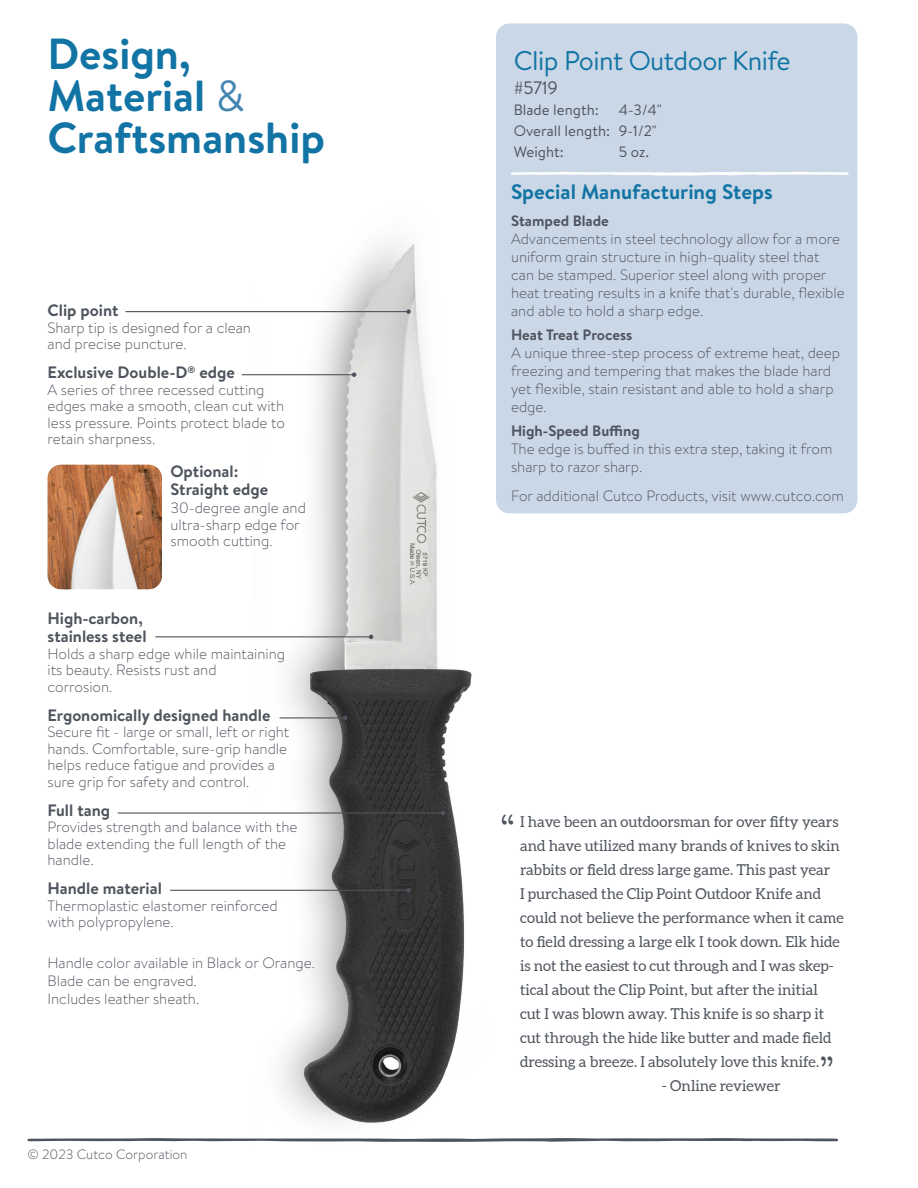
<style>
.page{position:relative;width:918px;height:1188px;background:#fff}
.page>*{position:absolute;margin:0;border:0;box-sizing:border-box;transform-origin:0 0}
.t1{font:700 43.5px "Brandon Text";color:#1274a4}
.t2{font:36px "Brandon Text";color:#4e545d}
.t3{font:27px "Brandon Text";letter-spacing:-.02em;color:#1274a4}
.t4{font:700 21px "Brandon Text";color:#1274a4}
.t5{font:18px "Brandon Text";color:#4e545d}
.t6{font:700 16.5px "Brandon Text";color:#4e545d}
.t7{font:300 15px/18px "Brandon Text";color:#4e545d}
.t8{font:15px/24px "Aleo";color:#4e545d}
.t9{font:15px "Brandon Text";color:#4e545d}
.t10{font:700 15px "Brandon Text";color:#4e545d}
.t11{font:300 13.5px "Brandon Text";color:#4e545d}
.s1{font-weight:400;color:#4586b1}
</style>
<div class="page">
<img style="left:253px;top:243px;width:219px;height:880px">
<hr style="left:126px;top:311px;width:283px;height:1px;background:#4e545d">
<svg style="left:406px;top:309px;width:5px;height:5px"></svg>
<img style="left:48px;top:465px;width:114px;height:124px">
<hr style="left:242px;top:374px;width:112px;height:1px;background:#4e545d">
<svg style="left:352px;top:372px;width:4px;height:5px"></svg>
<hr style="left:155px;top:636px;width:216px;height:1px;background:#4e545d">
<svg style="left:369px;top:635px;width:4px;height:4px"></svg>
<hr style="left:280px;top:717px;width:65px;height:1px;background:#4e545d">
<svg style="left:343px;top:716px;width:4px;height:4px"></svg>
<hr style="left:118px;top:812px;width:325px;height:2px;background:#4e545d">
<svg style="left:441px;top:811px;width:4px;height:4px"></svg>
<hr style="left:170px;top:890px;width:239px;height:1px;background:#4e545d">
<svg style="left:406px;top:888px;width:5px;height:5px"></svg>
<svg style="left:27px;top:1138px;width:811px;height:4px;background:#85898f"></svg>
<div style="left:496px;top:23px;width:361px;height:490px;background:#cad7e7;border-radius:14px"></div>
<svg style="left:511px;top:172px;width:338px;height:4px"></svg>
<p class="t1" style="left:48px;top:24px;width:145px">Design,</p>
<p class="t1" style="left:48px;top:66px;width:199px">Material <span class="s1">&amp;</span></p>
<p class="t1" style="left:48px;top:108px;width:279px">Craftsmanship</p>
<p class="t6" style="left:48px;top:299px;width:73px">Clip point</p>
<p class="t7" style="left:48px;top:318px;width:205px">Sharp tip is designed for a clean</p>
<p class="t7" style="left:48px;top:334px;width:141px">and precise puncture.</p>
<p class="t6" style="left:48px;top:361px;width:189px">Exclusive Double-D<sup>®</sup> edge</p>
<p class="t7" style="left:48px;top:380px;width:219px">A series of three recessed cutting</p>
<p class="t7" style="left:48px;top:396px;width:238px">edges make a smooth, clean cut with</p>
<p class="t7" style="left:48px;top:413px;width:239px">less pressure. Points protect blade to</p>
<p class="t7" style="left:48px;top:429px;width:109px">retain sharpness.</p>
<p class="t6" style="left:171px;top:460px;width:69px">Optional:</p>
<p class="t6" style="left:171px;top:478px;width:99px">Straight edge</p>
<p class="t7" style="left:171px;top:498px;width:137px">30-degree angle and</p>
<p class="t7" style="left:171px;top:515px;width:131px">ultra-sharp edge for</p>
<p class="t7" style="left:171px;top:531px;width:104px">smooth cutting.</p>
<p class="t6" style="left:48px;top:607px;width:97px">High-carbon,</p>
<p class="t6" style="left:48px;top:625px;width:101px">stainless steel</p>
<p class="t7" style="left:48px;top:644px;width:239px">Holds a sharp edge while maintaining</p>
<p class="t7" style="left:48px;top:660px;width:171px">its beauty. Resists rust and</p>
<p class="t7" style="left:48px;top:677px;width:66px">corrosion.</p>
<p class="t6" style="left:48px;top:704px;width:225px">Ergonomically designed handle</p>
<p class="t7" style="left:48px;top:723px;width:243px">Secure fit - large or small, left or right</p>
<p class="t7" style="left:48px;top:739px;width:241px">hands. Comfortable, sure-grip handle</p>
<p class="t7" style="left:48px;top:756px;width:229px">helps reduce fatigue and provides a</p>
<p class="t7" style="left:48px;top:772px;width:203px">sure grip for safety and control.</p>
<p class="t6" style="left:48px;top:799px;width:64px">Full tang</p>
<p class="t7" style="left:48px;top:818px;width:251px">Provides strength and balance with the</p>
<p class="t7" style="left:48px;top:834px;width:240px">blade extending the full length of the</p>
<p class="t7" style="left:48px;top:851px;width:48px">handle.</p>
<p class="t6" style="left:48px;top:877px;width:116px">Handle material</p>
<p class="t7" style="left:48px;top:896px;width:232px">Thermoplastic elastomer reinforced</p>
<p class="t7" style="left:48px;top:913px;width:128px">with polypropylene.</p>
<p class="t7" style="left:48px;top:953px;width:269px">Handle color available in Black or Orange.</p>
<p class="t7" style="left:48px;top:971px;width:151px">Blade can be engraved.</p>
<p class="t7" style="left:48px;top:989px;width:153px">Includes leather sheath.</p>
<p class="t11" style="left:27px;top:1145px;width:162px">© 2023 Cutco Corporation</p>
<p class="t3" style="left:514px;top:42px;width:278px">Clip Point Outdoor Knife</p>
<p class="t5" style="left:514px;top:75px;width:46px">#5719</p>
<p class="t9" style="left:514px;top:99px;width:87px">Blade length:</p>
<p class="t9" style="left:619px;top:99px;width:45px">4-3/4"</p>
<p class="t9" style="left:514px;top:120px;width:145px">Overall length: 9-1/2"</p>
<p class="t9" style="left:514px;top:141px;width:52px">Weight:</p>
<p class="t9" style="left:619px;top:141px;width:32px">5 oz.</p>
<p class="t4" style="left:511px;top:178px;width:263px">Special Manufacturing Steps</p>
<p class="t10" style="left:511px;top:211px;width:99px">Stamped Blade</p>
<p class="t7" style="left:511px;top:230px;width:335px">Advancements in steel technology allow for a more uniform grain structure in high-quality steel that can be stamped. Superior steel along with proper heat treating results in a knife that's durable, flexible and able to hold a sharp edge.</p>
<p class="t10" style="left:511px;top:325px;width:123px">Heat Treat Process</p>
<p class="t7" style="left:511px;top:344px;width:331px">A unique three-step process of extreme heat, deep freezing and tempering that makes the blade hard yet flexible, stain resistant and able to hold a sharp edge.</p>
<p class="t10" style="left:511px;top:421px;width:130px">High-Speed Buffing</p>
<p class="t7" style="left:511px;top:440px;width:323px">The edge is buffed in this extra step, taking it from sharp to razor sharp.</p>
<p class="t7" style="left:511px;top:486px;width:334px">For additional Cutco Products, visit www.cutco.com</p>
<p class="t2" style="left:500px;top:803px;width:16px">“</p>
<p class="t8" style="left:520px;top:811px;width:325px">I have been an outdoorsman for over fifty years and have utilized many brands of knives to skin rabbits or field dress large game. This past year<br>I purchased the Clip Point Outdoor Knife and could not believe the performance when it came to field dressing a large elk I took down. Elk hide is not the easiest to cut through and I was skep&shy;tical about the Clip Point, but after the initial<br>cut I was blown away. This knife is so sharp it cut through the hide like butter and made field dressing a breeze. I absolutely love this knife.</p>
<p class="t8" style="left:662px;top:1075px;width:120px">- Online reviewer</p>
<p class="t2" style="left:820px;top:1045px;width:16px">”</p>
</div>
